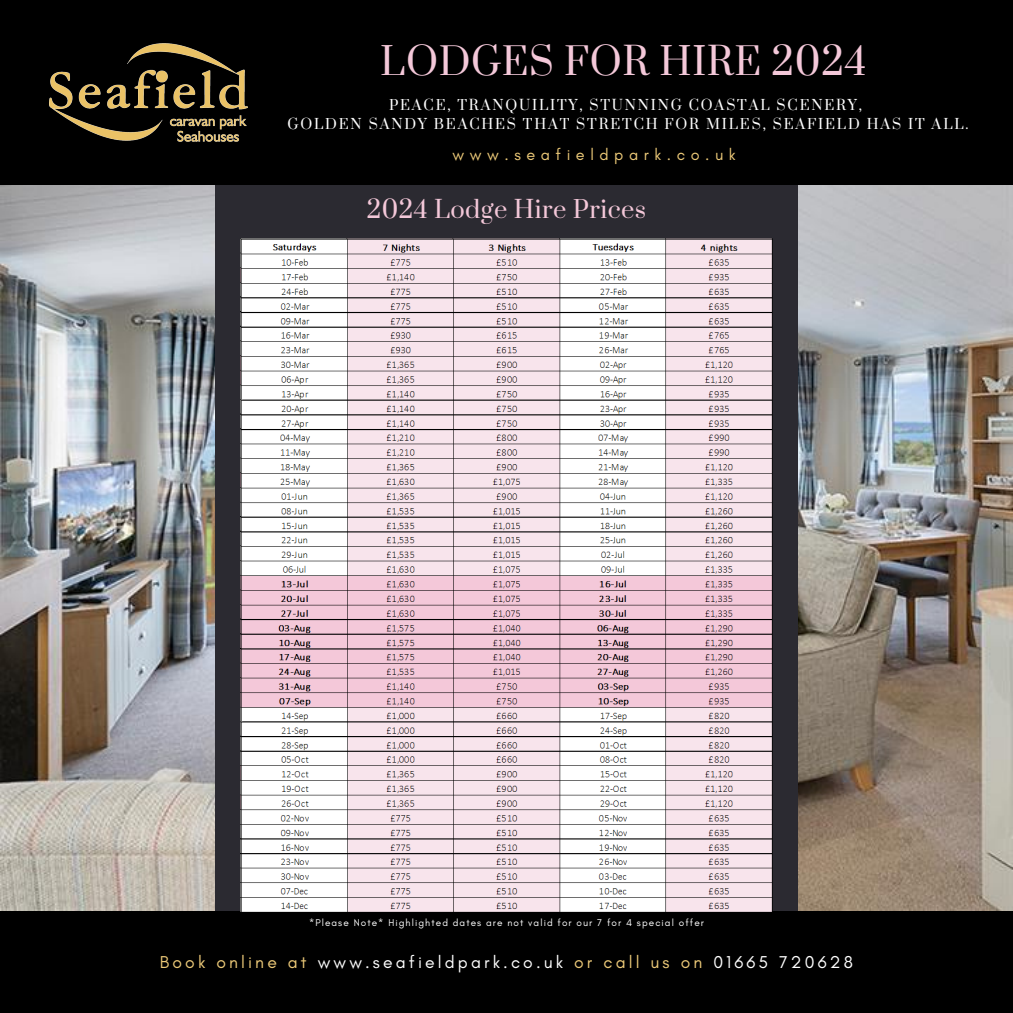
<style>
.page{position:relative;width:1013px;height:1013px;background:#fff}
.page>*{position:absolute;margin:0;border:0;box-sizing:border-box;transform-origin:0 0}
.t1{font:37.12px "Prata";letter-spacing:.015em;color:#f4c8d9}
.t2{font:23.75px "Prata";letter-spacing:.015em;color:#f4c8d9}
.t3{font:17.5px "Glacial Indifference";letter-spacing:.18em;color:#fff}
.t4{font:16.25px "Glacial Indifference";letter-spacing:.34em;color:#ecc978}
.t5{font:13.75px "Prata";letter-spacing:.13em;color:#fff}
.t6{font:10px "Glacial Indifference";letter-spacing:.105em;color:#fff}
.s1{color:#ecc978}
</style>
<div class="page">
<img style="left:0;top:185px;width:1012px;height:726px">
<div style="left:215px;top:184px;width:582px;height:736px;background:#2b2a31"></div>
<div style="left:0;top:0;width:1012px;height:185px;background:#000"></div>
<div style="left:0;top:911px;width:1012px;height:101px;background:#000"></div>
<img style="left:49px;top:43px;width:199px;height:99px">
<img style="left:241px;top:239px;width:531px;height:673px">
<p class="t1" style="left:380px;top:38px;width:488px">LODGES FOR HIRE 2024</p>
<p class="t5" style="left:389px;top:97px;width:474px">PEACE, TRANQUILITY, STUNNING COASTAL SCENERY,</p>
<p class="t5" style="left:287px;top:115px;width:682px">GOLDEN SANDY BEACHES THAT STRETCH FOR MILES, SEAFIELD HAS IT ALL.</p>
<p class="t4" style="left:452px;top:145px;width:285px">www.seafieldpark.co.uk</p>
<p class="t2" style="left:367px;top:194px;width:281px">2024 Lodge Hire Prices</p>
<p class="t6" style="left:309px;top:916px;width:396px">*Please Note* Highlighted dates are not valid for our 7 for 4 special offer</p>
<p class="t3" style="left:160px;top:951px;width:694px"><span class="s1">Book online at</span> www.seafieldpark.co.uk <span class="s1">or call us on</span> 01665 720628</p>
</div>
